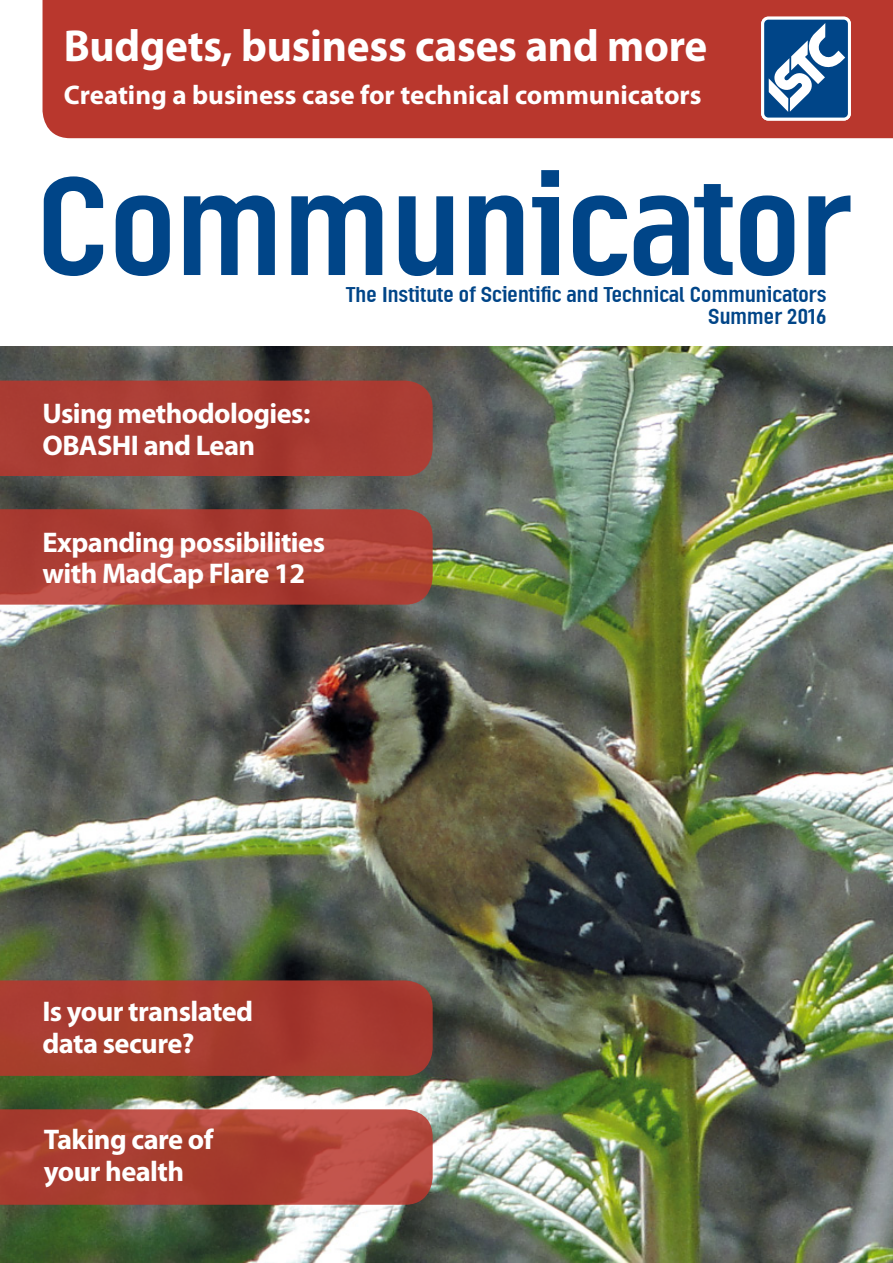
<style>
.page{position:relative;width:893px;height:1263px;background:#fff}
.page>*{position:absolute;margin:0;border:0;box-sizing:border-box;transform-origin:0 0}
.CoverHeadline{font:141px "Linotype Ordinar";letter-spacing:-.01em;color:#004588}
.CoverStrapLarge{font:700 45px "Myriad Pro";letter-spacing:-.005em;color:#fff;scale:.96 1}
.CoverStrapSmall_Feat{font:700 28.5px/31.5px "Myriad Pro";letter-spacing:-.02em;color:#fff}
.CoverStrapSmall_Feat-2{font:700 27px "Myriad Pro";color:#fff}
.CoverSubHeadline{font:21.75px "Linotype Ordinar";letter-spacing:-.005em;color:#004588}
</style>
<div class="page">
<img style="left:0;top:347px;width:893px;height:916px">
<div style="left:43px;top:0;width:850px;height:138px;background:#b9372d"></div>
<div style="left:0;top:381px;width:433px;height:95px;background:#aa3c33"></div>
<svg style="left:0;top:509px;width:433px;height:96px"></svg>
<div style="left:0;top:980px;width:433px;height:96px;background:#a73c2e"></div>
<svg style="left:0;top:1109px;width:433px;height:96px"></svg>
<div style="left:763px;top:18px;width:86px;height:101px;background:#004588;border-radius:6px"></div>
<svg style="left:768px;top:23px;width:77px;height:89px"></svg>
<div style="left:761px;top:17px;width:90px;height:104px;border:3px solid #fff;border-radius:6px"></div>
<p class="CoverStrapLarge" style="left:64px;top:17px;width:672px">Budgets, business cases and more</p>
<p class="CoverStrapSmall_Feat-2" style="left:64px;top:77px;width:639px">Creating a business case for technical communicators</p>
<p class="CoverHeadline" style="left:36px;top:142px;width:817px">Communicator</p>
<p class="CoverSubHeadline" style="left:346px;top:281px;width:482px">The Institute of Scientific and Technical Communicators</p>
<p class="CoverSubHeadline" style="left:708px;top:304px;width:120px">Summer 2016</p>
<p class="CoverStrapSmall_Feat" style="left:43px;top:397px;width:269px">Using methodologies:<br>OBASHI and Lean</p>
<p class="CoverStrapSmall_Feat" style="left:43px;top:526px;width:284px">Expanding possibilities with MadCap Flare 12</p>
<p class="CoverStrapSmall_Feat" style="left:43px;top:995px;width:212px">Is your translated data secure?</p>
<p class="CoverStrapSmall_Feat" style="left:44px;top:1123px;width:171px">Taking care of your health</p>
</div>
